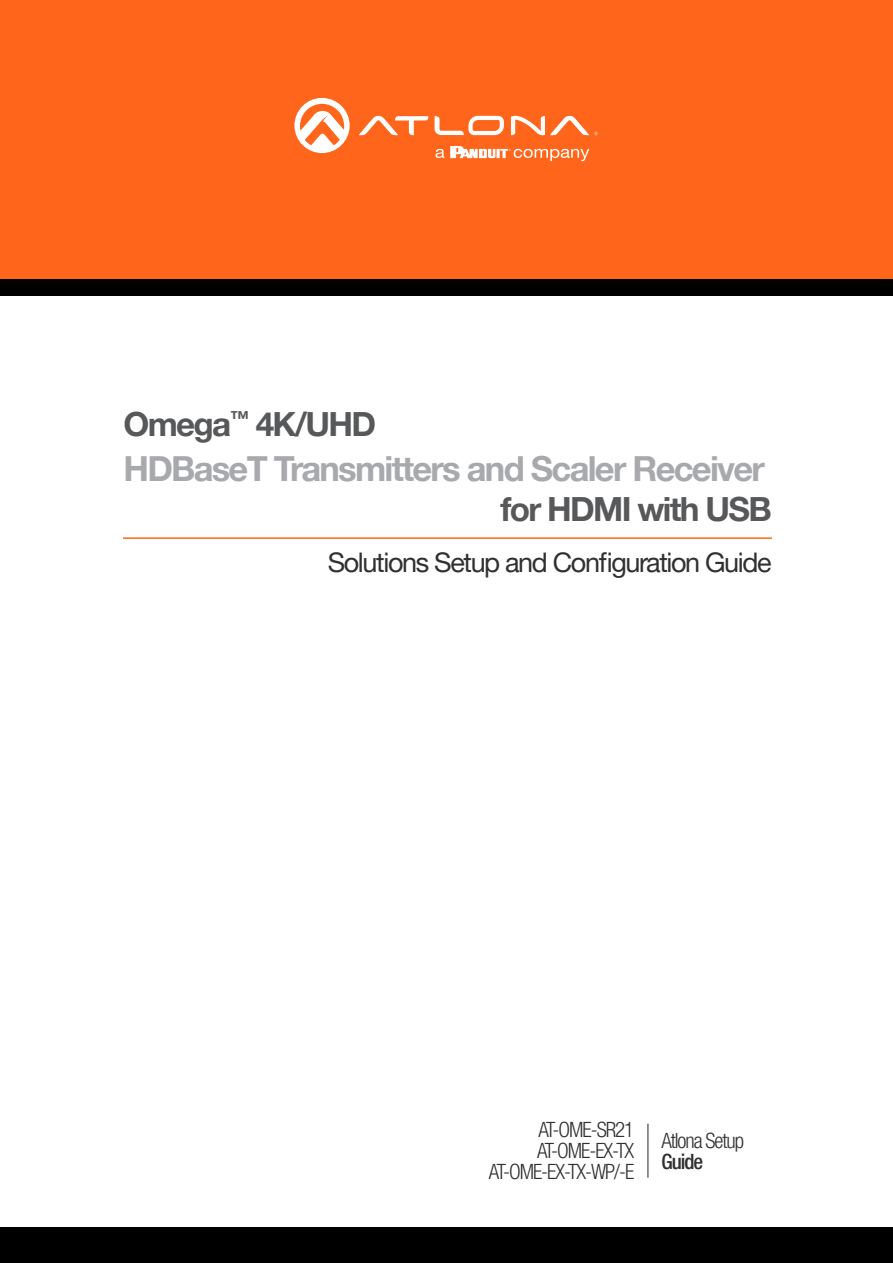
<style>
.page{position:relative;width:893px;height:1263px;background:#fff}
.page>*{position:absolute;margin:0;border:0;box-sizing:border-box;transform-origin:0 0}
.Product_Type_First_P{font:700 34.5px "Helvetica Neue LTW1 G";letter-spacing:-.05em;color:#a8a9ad}
.Product_Type_First_P-2{font:700 33.3px "Helvetica Neue LTW1 G";letter-spacing:-.05em;color:#57585a}
.DOCUMENT_TYPE_BOLD{font:27px "Helvetica Neue LTW1 G";letter-spacing:-.05em;color:#312f30}
.t1{font:300 condensed 21px/21px "Helvetica Neue LTW1 G";letter-spacing:-.05em;color:#312f30;text-align:right}
.t2{font:500 condensed 21px "Helvetica Neue LTW1 G";letter-spacing:-.05em;color:#312f30}
</style>
<div class="page">
<div style="left:0;top:0;width:893px;height:279px;background:#ff661c"></div>
<div style="left:0;top:1227px;width:893px;height:36px;background:#000"></div>
<div style="left:0;top:279px;width:893px;height:17px;background:#000"></div>
<svg style="left:435px;top:116px;width:69px;height:19px"></svg>
<svg style="left:359px;top:116px;width:70px;height:19px"></svg>
<svg style="left:511px;top:116px;width:87px;height:19px"></svg>
<svg style="left:294px;top:98px;width:56px;height:55px"></svg>
<svg style="left:436px;top:149px;width:8px;height:9px"></svg>
<svg style="left:450px;top:146px;width:139px;height:15px"></svg>
<hr style="left:648px;top:1124px;width:1px;height:54px;background:#231f20">
<hr style="left:123px;top:537px;width:649px;height:2px;background:#ff661c">
<p class="Product_Type_First_P-2" style="left:123px;top:403px;width:254px">Omega<sup>™</sup> 4K/UHD</p>
<p class="Product_Type_First_P" style="left:123px;top:448px;width:643px">HDBaseT Transmitters and Scaler Receiver</p>
<p class="Product_Type_First_P-2" style="left:500px;top:488px;width:273px">for HDMI with USB</p>
<p class="DOCUMENT_TYPE_BOLD" style="left:328px;top:545px;width:445px">Solutions Setup and Configuration Guide</p>
<p class="t1" style="left:489px;top:1119px;width:147px">AT-OME-SR21<br>AT-OME-EX-TX<br>AT-OME-EX-TX-WP/-E</p>
<p class="t1" style="left:662px;top:1130px;width:84px">Atlona Setup</p>
<p class="t2" style="left:662px;top:1148px;width:43px">Guide</p>
</div>
